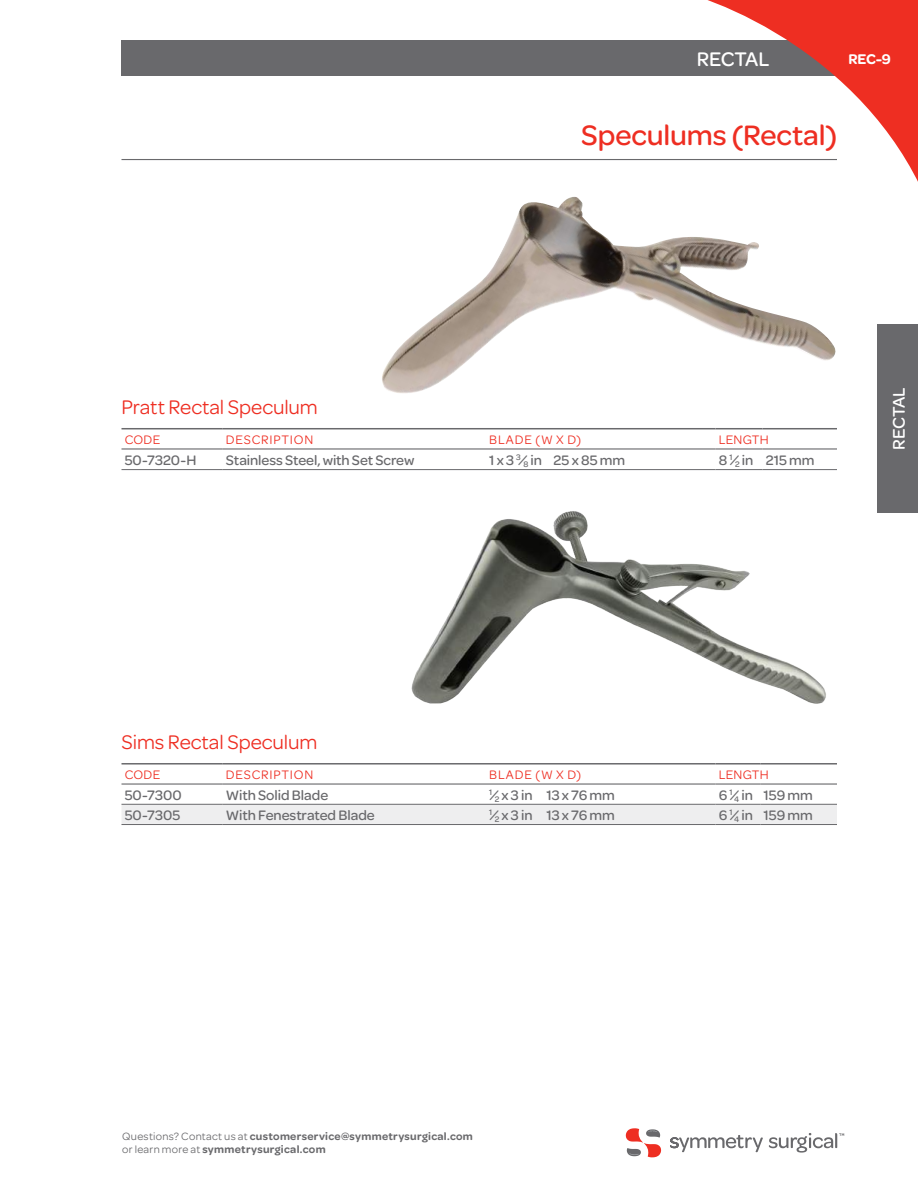
<style>
.page{position:relative;width:918px;height:1188px;background:#fff}
.page>*{position:absolute;margin:0;border:0;box-sizing:border-box;transform-origin:0 0}
.t1{font:500 30px "Omnes";letter-spacing:-.005em;color:#ee2e22}
.t2{font:21px "Omnes";letter-spacing:-.005em;color:#ee2e22}
.t3{font:500 21px "Omnes";letter-spacing:-.005em;color:#fff}
.t4{font:500 18px "Omnes";letter-spacing:-.005em;color:#fff}
.t5{font:600 15px "Omnes";color:#fff}
.t6{font:500 14.7px "Omnes";letter-spacing:-.005em;color:#69696c}
.t7{font:13.2px "Omnes";letter-spacing:.06em;color:#ee2e22}
.t8{font:600 11.25px/13.5px "Omnes";letter-spacing:.03em;color:#69696c}
.s1{font-weight:400}
</style>
<div class="page">
<div style="left:878px;top:324px;width:40px;height:189px;background:#69696c"></div>
<svg style="left:670px;top:1133px;width:174px;height:20px"></svg>
<svg style="left:626px;top:1128px;width:35px;height:29px"></svg>
<div style="left:121px;top:41px;width:756px;height:35px;background:#69696c"></div>
<svg style="left:653px;top:0;width:265px;height:182px"></svg>
<hr style="left:122px;top:159px;width:715px;height:1px;background:#69696c">
<hr style="left:122px;top:428px;width:101px;height:1px;background:#69696c">
<hr style="left:223px;top:428px;width:263px;height:1px;background:#69696c">
<hr style="left:122px;top:469px;width:101px;height:1px;background:#69696c">
<hr style="left:223px;top:469px;width:263px;height:1px;background:#69696c">
<hr style="left:122px;top:448px;width:101px;height:2px;background:#69696c">
<hr style="left:223px;top:448px;width:263px;height:2px;background:#69696c">
<div style="left:122px;top:805px;width:715px;height:19px;background:#eeeeef"></div>
<hr style="left:122px;top:763px;width:101px;height:2px;background:#69696c">
<hr style="left:223px;top:763px;width:263px;height:2px;background:#69696c">
<hr style="left:122px;top:804px;width:101px;height:1px;background:#69696c">
<hr style="left:223px;top:804px;width:263px;height:1px;background:#69696c">
<hr style="left:486px;top:804px;width:230px;height:1px;background:#69696c">
<hr style="left:716px;top:804px;width:44px;height:1px;background:#69696c">
<hr style="left:760px;top:804px;width:77px;height:1px;background:#69696c">
<hr style="left:122px;top:824px;width:101px;height:1px;background:#69696c">
<hr style="left:223px;top:824px;width:263px;height:1px;background:#69696c">
<hr style="left:486px;top:824px;width:230px;height:1px;background:#69696c">
<hr style="left:716px;top:824px;width:44px;height:1px;background:#69696c">
<hr style="left:760px;top:824px;width:77px;height:1px;background:#69696c">
<hr style="left:122px;top:783px;width:101px;height:2px;background:#69696c">
<hr style="left:223px;top:783px;width:263px;height:2px;background:#69696c">
<img style="left:382px;top:197px;width:454px;height:196px">
<img style="left:360px;top:428px;width:477px;height:357px">
<h2 class="t3" style="left:697px;top:48px;width:74px">RECTAL</h2>
<p class="t5" style="left:848px;top:51px;width:44px">REC-9</p>
<h1 class="t1" style="left:581px;top:119px;width:257px">Speculums (Rectal)</h1>
<h2 class="t2" style="left:122px;top:395px;width:198px">Pratt Rectal Speculum</h2>
<p class="t7" style="left:125px;top:432px;width:37px">CODE</p>
<p class="t7" style="left:226px;top:432px;width:89px">DESCRIPTION</p>
<p class="t7" style="left:489px;top:432px;width:93px">BLADE (W X D)</p>
<p class="t7" style="left:719px;top:432px;width:52px">LENGTH</p>
<p class="t6" style="left:125px;top:452px;width:73px">50-7320-H</p>
<p class="t6" style="left:226px;top:452px;width:190px">Stainless Steel, with Set Screw</p>
<p class="t6" style="left:489px;top:452px;width:137px">1 x 3 <sup>3</sup>⁄<sub>8</sub> in 25 x 85 mm</p>
<p class="t6" style="left:719px;top:452px;width:97px">8 <sup>1</sup>⁄<sub>2</sub> in 215 mm</p>
<p class="t4" style="left:889px;top:450px;width:64px;rotate:-90deg">RECTAL</p>
<h2 class="t2" style="left:122px;top:730px;width:197px">Sims Rectal Speculum</h2>
<p class="t7" style="left:125px;top:768px;width:37px">CODE</p>
<p class="t7" style="left:226px;top:768px;width:89px">DESCRIPTION</p>
<p class="t7" style="left:489px;top:768px;width:93px">BLADE (W X D)</p>
<p class="t7" style="left:719px;top:768px;width:52px">LENGTH</p>
<p class="t6" style="left:125px;top:787px;width:59px">50-7300</p>
<p class="t6" style="left:226px;top:787px;width:104px">With Solid Blade</p>
<p class="t6" style="left:489px;top:787px;width:127px"><sup>1</sup>⁄<sub>2</sub> x 3 in 13 x 76 mm</p>
<p class="t6" style="left:719px;top:787px;width:96px">6 <sup>1</sup>⁄<sub>4</sub> in 159 mm</p>
<p class="t6" style="left:125px;top:807px;width:57px">50-7305</p>
<p class="t6" style="left:226px;top:807px;width:150px">With Fenestrated Blade</p>
<p class="t6" style="left:489px;top:807px;width:127px"><sup>1</sup>⁄<sub>2</sub> x 3 in 13 x 76 mm</p>
<p class="t6" style="left:719px;top:807px;width:96px">6 <sup>1</sup>⁄<sub>4</sub> in 159 mm</p>
<p class="t8" style="left:122px;top:1129px;width:352px"><span class="s1">Questions? Contact us at</span> customerservice@symmetrysurgical.com <span class="s1">or learn more at</span> symmetrysurgical.com</p>
</div>
